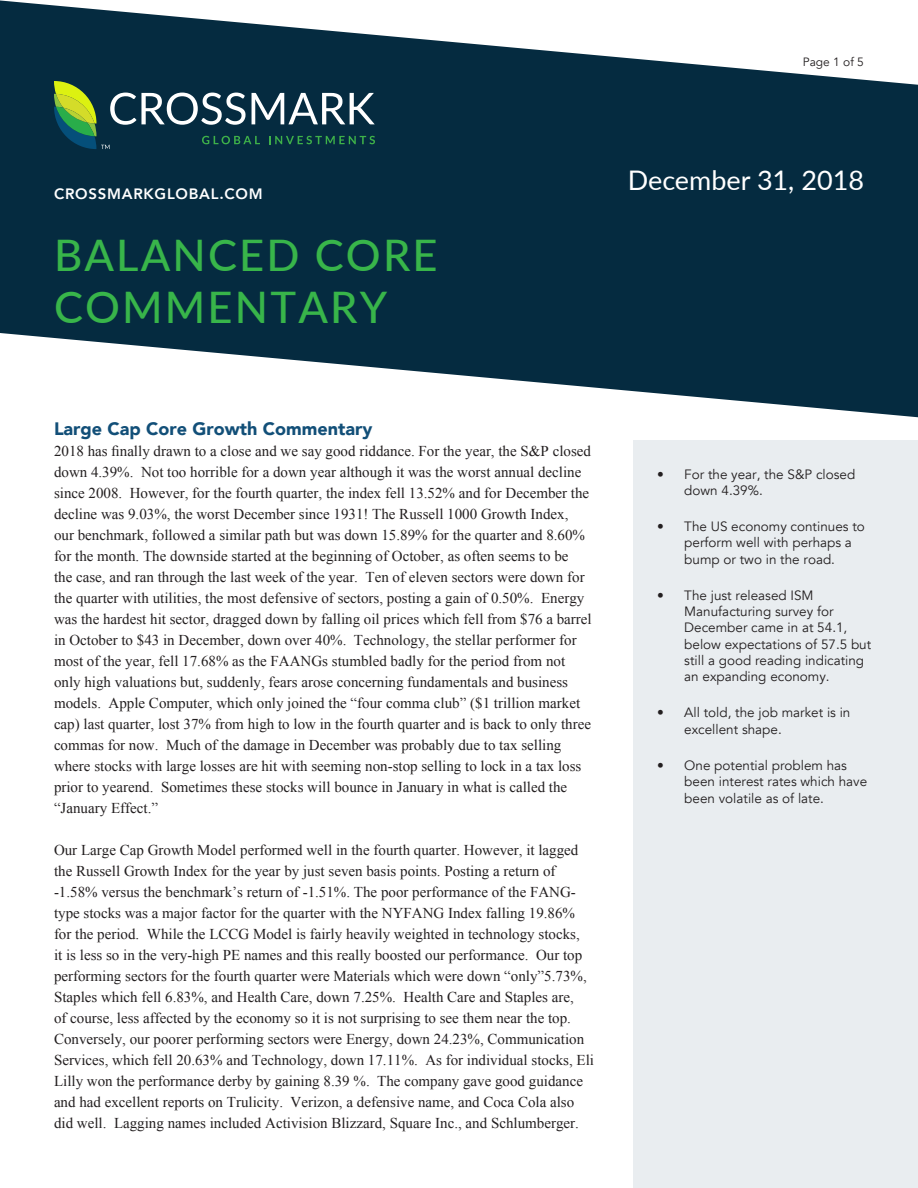
<style>
.page{position:relative;width:918px;height:1188px;background:#fff}
.page>*{position:absolute;margin:0;border:0;box-sizing:border-box;transform-origin:0 0}
.t1{font:500 43.5px/52.2px "Lato";letter-spacing:.05em;color:#38b54a}
.t2{font:27px "Lato";color:#fff}
.t3{font:900 18px "Avenir";color:#124f78}
.t4{font:15px/21px "Times New Roman";color:#231f20}
.t5{font:800 15px "Avenir";letter-spacing:.05em;color:#fff}
.t6{font:13.5px/16.2px "Avenir";color:#231f20}
.t7{font:12px "Avenir";color:#231f20}
</style>
<div class="page">
<div style="left:633px;top:440px;width:285px;height:748px;background:#e9edf0"></div>
<svg style="left:0;top:0;width:918px;height:417px;fill:#052b40"></svg>
<svg style="left:54px;top:81px;width:321px;height:68px;background:#315558"></svg>
<p class="t7" style="left:803px;top:55px;width:63px">Page 1 of 5</p>
<p class="t5" style="left:54px;top:182px;width:210px">CROSSMARKGLOBAL.COM</p>
<p class="t1" style="left:54px;top:227px;width:385px">BALANCED CORE<br>COMMENTARY</p>
<p class="t2" style="left:628px;top:161px;width:238px">December 31, 2018</p>
<p class="t3" style="left:54px;top:414px;width:320px">Large Cap Core Growth Commentary</p>
<p class="t4" style="left:54px;top:441px;width:539px">2018 has finally drawn to a close and we say good riddance. For the year, the S&amp;P closed down 4.39%. Not too horrible for a down year although it was the worst annual decline since 2008. However, for the fourth quarter, the index fell 13.52% and for December the decline was 9.03%, the worst December since 1931! The Russell 1000 Growth Index, our benchmark, followed a similar path but was down 15.89% for the quarter and 8.60% for the month. The downside started at the beginning of October, as often seems to be<br>the case, and ran through the last week of the year. Ten of eleven sectors were down for the quarter with utilities, the most defensive of sectors, posting a gain of 0.50%. Energy was the hardest hit sector, dragged down by falling oil prices which fell from $76 a barrel in October to $43 in December, down over 40%. Technology, the stellar performer for most of the year, fell 17.68% as the FAANGs stumbled badly for the period from not only high valuations but, suddenly, fears arose concerning fundamentals and business models. Apple Computer, which only joined the “four comma club” ($1 trillion market cap) last quarter, lost 37% from high to low in the fourth quarter and is back to only three commas for now. Much of the damage in December was probably due to tax selling where stocks with large losses are hit with seeming non-stop selling to lock in a tax loss prior to yearend. Sometimes these stocks will bounce in January in what is called the “January Effect.”</p>
<p class="t4" style="left:54px;top:840px;width:542px">Our Large Cap Growth Model performed well in the fourth quarter. However, it lagged the Russell Growth Index for the year by just seven basis points. Posting a return of -1.58% versus the benchmark’s return of -1.51%. The poor performance of the FANG&shy;type stocks was a major factor for the quarter with the NYFANG Index falling 19.86% for the period. While the LCCG Model is fairly heavily weighted in technology stocks,<br>it is less so in the very-high PE names and this really boosted our performance. Our top performing sectors for the fourth quarter were Materials which were down “only”5.73%, Staples which fell 6.83%, and Health Care, down 7.25%. Health Care and Staples are,<br>of course, less affected by the economy so it is not surprising to see them near the top.<br>Conversely, our poorer performing sectors were Energy, down 24.23%, Communication Services, which fell 20.63% and Technology, down 17.11%. As for individual stocks, Eli Lilly won the performance derby by gaining 8.39 %. The company gave good guidance and had excellent reports on Trulicity. Verizon, a defensive name, and Coca Cola also did well. Lagging names included Activision Blizzard, Square Inc., and Schlumberger.</p>
<p class="t6" style="left:684px;top:466px;width:173px;text-indent:-27px">• For the year, the S&amp;P closed down 4.39%.</p>
<p class="t6" style="left:684px;top:519px;width:182px;text-indent:-27px">• The US economy continues to perform well with perhaps a bump or two in the road.</p>
<p class="t6" style="left:684px;top:588px;width:189px;text-indent:-27px">• The just released ISM<br>Manufacturing survey for<br>December came in at 54.1, below expectations of 57.5 but still a good reading indicating an expanding economy.</p>
<p class="t6" style="left:684px;top:705px;width:168px;text-indent:-27px">• All told, the job market is in excellent shape.</p>
<p class="t6" style="left:684px;top:758px;width:184px;text-indent:-27px">• One potential problem has been interest rates which have been volatile as of late.</p>
</div>
